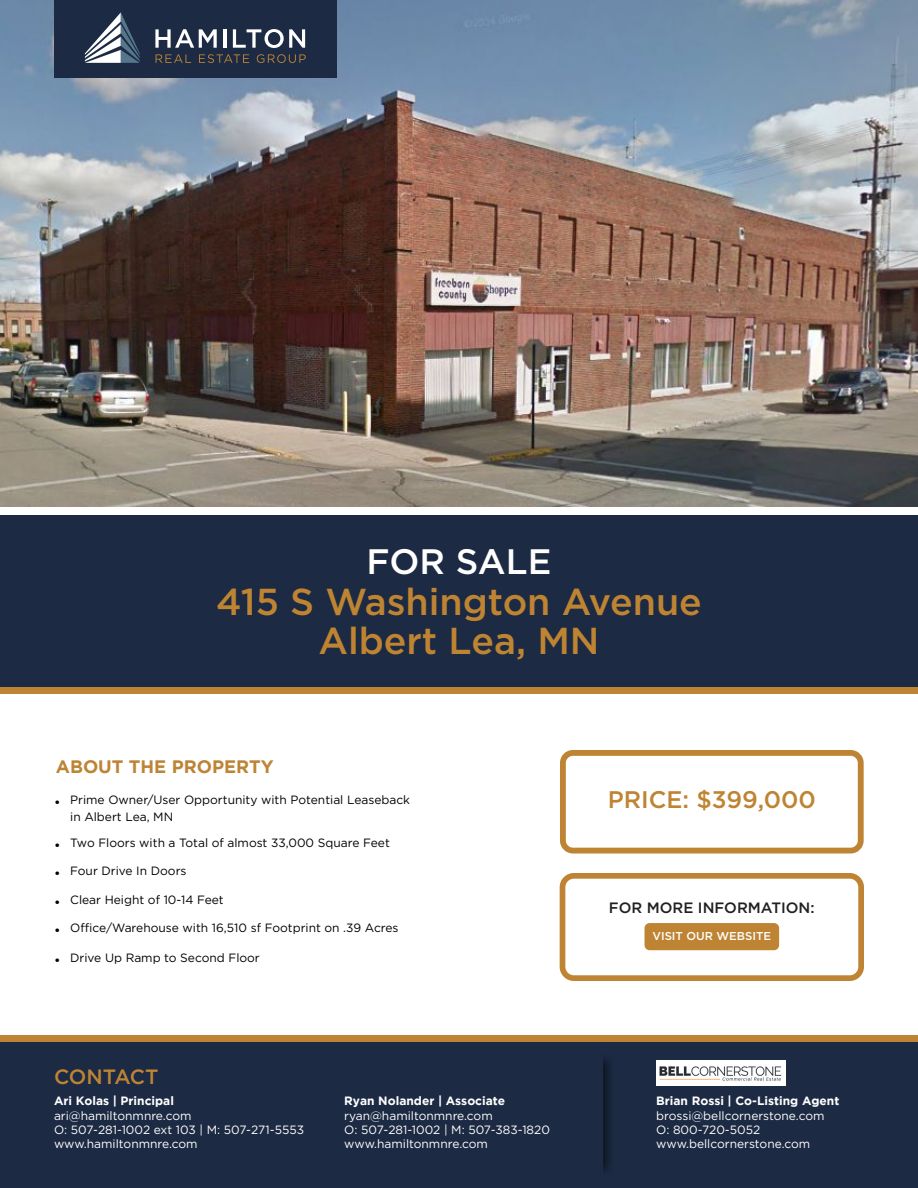
<style>
.page{position:relative;width:918px;height:1188px;background:#fff}
.page>*{position:absolute;margin:0;border:0;box-sizing:border-box;transform-origin:0 0}
.t1{font:500 37.5px/39px "Gotham";color:#be8432;text-align:center}
.t2{font:500 35.4px "Gotham";color:#fff}
.t3{font:500 24px "Gotham";color:#be8432}
.t4{font:500 20.7px "Gotham";letter-spacing:-.01em;color:#be8435}
.t5{font:700 18px "Gotham";color:#be8435}
.t6{font:500 15px "Gotham";color:#211f20}
.t7{font:13.5px/28.5px "Gotham";color:#000}
.t8{font:12px/16.5px "Gotham";color:#000}
.t9{font:12px/14.4px "Gotham";color:#fff}
.t10{font:700 12px "Gotham";color:#fff}
.t11{font:500 11.4px "Gotham";color:#fff}
</style>
<div class="page">
<div style="left:0;top:1035px;width:918px;height:7px;background:#be8434"></div>
<div style="left:560px;top:873px;width:304px;height:108px;border:6px solid #be8434;border-radius:11px"></div>
<div style="left:0;top:686px;width:918px;height:8px;background:#be8434"></div>
<div style="left:0;top:1042px;width:918px;height:146px;background:#1c2a43"></div>
<img style="left:657px;top:1060px;width:128px;height:26px">
<img style="left:0;top:0;width:918px;height:507px">
<div style="left:54px;top:0;width:283px;height:78px;background:#1c2a43"></div>
<div style="left:438px;top:1053px;width:177px;height:124px;background:#000;opacity:.49"></div>
<div style="left:429px;top:1049px;width:174px;height:131px;background:#1c2a43"></div>
<div style="left:645px;top:923px;width:134px;height:27px;background:#be8434;border-radius:5px"></div>
<div style="left:560px;top:750px;width:304px;height:104px;border:6px solid #be8434;border-radius:10px"></div>
<div style="left:0;top:515px;width:918px;height:171px;background:#1c2a43"></div>
<svg style="left:155px;top:29px;width:62px;height:19px"></svg>
<hr style="left:223px;top:29px;width:3px;height:19px;background:#fff">
<svg style="left:233px;top:29px;width:72px;height:19px"></svg>
<svg style="left:156px;top:54px;width:35px;height:9px"></svg>
<svg style="left:199px;top:54px;width:50px;height:9px"></svg>
<svg style="left:257px;top:54px;width:49px;height:9px"></svg>
<svg style="left:85px;top:12px;width:55px;height:51px"></svg>
<h2 class="t2" style="left:367px;top:539px;width:186px">FOR SALE</h2>
<h1 class="t1" style="left:216px;top:582px;width:487px">415 S Washington Avenue<br>Albert Lea, MN</h1>
<h3 class="t5" style="left:56px;top:756px;width:219px">ABOUT THE PROPERTY</h3>
<p class="t7" style="left:54px;top:788px;width:8px">•</p>
<p class="t7" style="left:54px;top:830px;width:8px">• •</p>
<p class="t8" style="left:70px;top:792px;width:341px">Prime Owner/User Opportunity with Potential Leaseback in Albert Lea, MN</p>
<p class="t8" style="left:70px;top:834px;width:321px">Two Floors with a Total of almost 33,000 Square Feet</p>
<p class="t8" style="left:70px;top:863px;width:118px">Four Drive In Doors</p>
<p class="t7" style="left:54px;top:887px;width:8px">•</p>
<p class="t8" style="left:70px;top:891px;width:155px">Clear Height of 10-14 Feet</p>
<p class="t7" style="left:54px;top:915px;width:8px">•</p>
<p class="t8" style="left:70px;top:919px;width:330px">Office/Warehouse with 16,510 sf Footprint on .39 Acres</p>
<p class="t7" style="left:54px;top:945px;width:8px">•</p>
<p class="t8" style="left:70px;top:949px;width:191px">Drive Up Ramp to Second Floor</p>
<h3 class="t4" style="left:54px;top:1063px;width:106px">CONTACT</h3>
<p class="t10" style="left:54px;top:1094px;width:122px">Ari Kolas | Principal</p>
<p class="t9" style="left:54px;top:1108px;width:252px">ari@hamiltonmnre.com<br>O: 507-281-1002 ext 103 | M: 507-271-5553 www.hamiltonmnre.com</p>
<p class="t10" style="left:344px;top:1094px;width:162px">Ryan Nolander | Associate</p>
<p class="t9" style="left:344px;top:1108px;width:207px">ryan@hamiltonmnre.com<br>O: 507-281-1002 | M: 507-383-1820 www.hamiltonmnre.com</p>
<h3 class="t3" style="left:608px;top:783px;width:210px">PRICE: $399,000</h3>
<p class="t6" style="left:609px;top:898px;width:207px">FOR MORE INFORMATION:</p>
<p class="t11" style="left:652px;top:929px;width:120px">VISIT OUR WEBSITE</p>
<p class="t10" style="left:656px;top:1094px;width:185px">Brian Rossi | Co-Listing Agent</p>
<p class="t9" style="left:656px;top:1108px;width:170px">brossi@bellcornerstone.com<br>O: 800-720-5052 www.bellcornerstone.com</p>
</div>
